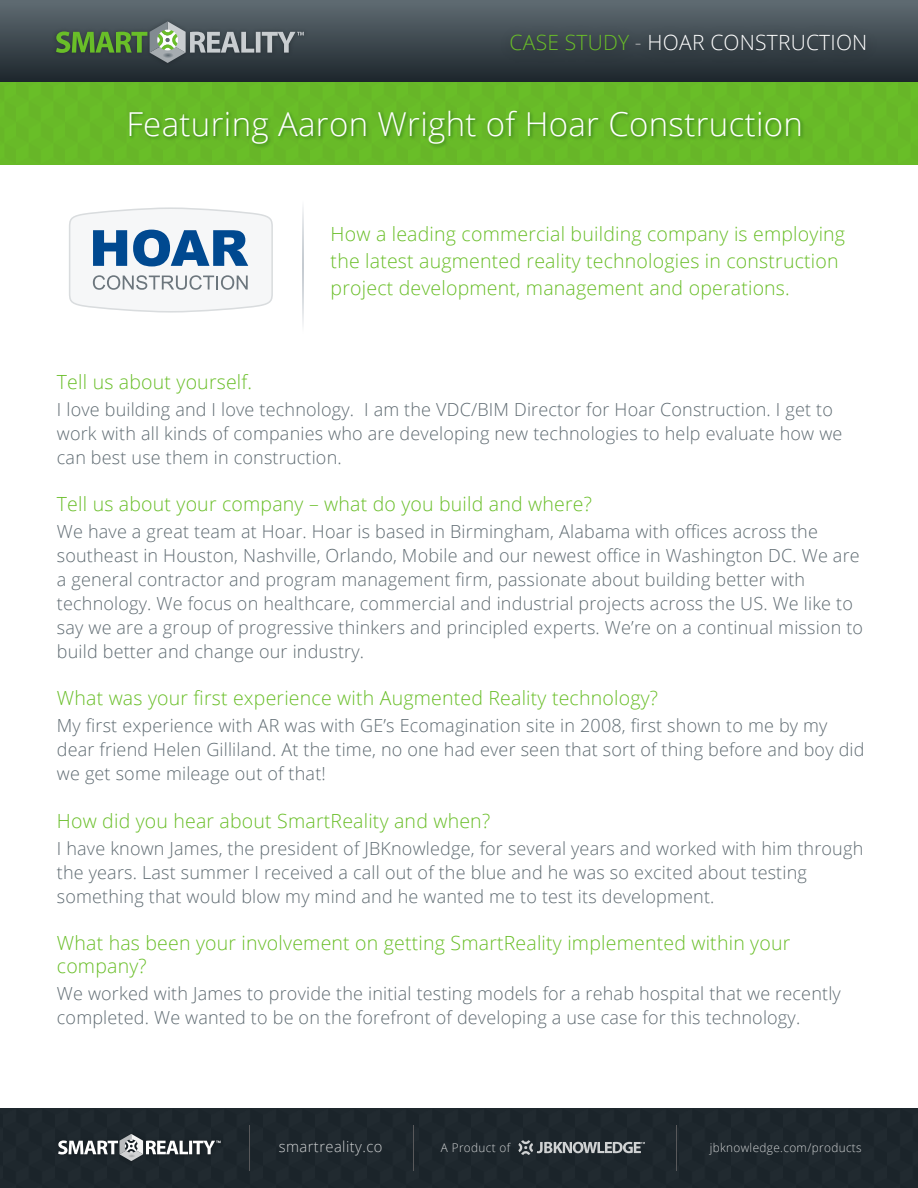
<style>
.page{position:relative;width:918px;height:1188px;background:#fff}
.page>*{position:absolute;margin:0;border:0;box-sizing:border-box;transform-origin:0 0}
.t1{font:300 33px "Open Sans";letter-spacing:.01em;color:#fff}
.t2{font:300 21px "Open Sans";letter-spacing:.01em;color:#fff}
.t3{font:300 19.5px/27px "Open Sans";letter-spacing:.01em;color:#69be28}
.t4{font:300 18px/24px "Open Sans";letter-spacing:.01em;color:#5f6b72}
.t5{font:300 15px "Open Sans";letter-spacing:.03em;color:#d0d2d3}
.t6{font:300 12px "Open Sans";letter-spacing:.03em;color:#d0d2d3}
.s1{color:#69be28}
.s2{color:#bbbdbf}
</style>
<div class="page">
<div style="left:0;top:70px;width:918px;height:94px;background:#68ba28"></div>
<svg style="left:302px;top:207px;width:2px;height:118px"></svg>
<div style="left:0;top:0;width:918px;height:82px;background:linear-gradient(to bottom,#606c73,#1e272d)"></div>
<img style="left:492px;top:15px;width:394px;height:60px">
<img style="left:129px;top:111px;width:675px;height:36px">
<img style="left:50px;top:15px;width:261px;height:55px">
<svg style="left:56px;top:21px;width:248px;height:42px;background:#5a6c60"></svg>
<svg style="left:69px;top:207px;width:204px;height:106px"></svg>
<div style="left:0;top:1108px;width:918px;height:80px;background:#1e272d"></div>
<svg style="left:518px;top:1140px;width:127px;height:15px"></svg>
<svg style="left:58px;top:1134px;width:163px;height:27px"></svg>
<hr style="left:249px;top:1126px;width:1px;height:45px;background:#59595b">
<hr style="left:413px;top:1126px;width:1px;height:45px;background:#59595b">
<hr style="left:676px;top:1126px;width:1px;height:45px;background:#59595b">
<p class="t2" style="left:510px;top:28px;width:359px"><span class="s1">CASE STUDY</span> <span class="s2">-</span> HOAR CONSTRUCTION</p>
<h1 class="t1" style="left:126px;top:101px;width:678px">Featuring Aaron Wright of Hoar Construction</h1>
<p class="t3" style="left:331px;top:220px;width:516px">How a leading commercial building company is employing the latest augmented reality technologies in construction project development, management and operations.</p>
<p class="t3" style="left:57px;top:368px;width:197px">Tell us about yourself.</p>
<p class="t4" style="left:57px;top:397px;width:787px">I love building and I love technology. I am the VDC/BIM Director for Hoar Construction. I get to work with all kinds of companies who are developing new technologies to help evaluate how we can best use them in construction.</p>
<p class="t3" style="left:57px;top:490px;width:537px">Tell us about your company – what do you build and where?</p>
<p class="t4" style="left:57px;top:519px;width:808px">We have a great team at Hoar. Hoar is based in Birmingham, Alabama with offices across the southeast in Houston, Nashville, Orlando, Mobile and our newest office in Washington DC. We are a general contractor and program management firm, passionate about building better with technology. We focus on healthcare, commercial and industrial projects across the US. We like to say we are a group of progressive thinkers and principled experts. We’re on a continual mission to build better and change our industry.</p>
<p class="t3" style="left:57px;top:684px;width:603px">What was your first experience with Augmented Reality technology?</p>
<p class="t4" style="left:57px;top:713px;width:809px">My first experience with AR was with GE’s Ecomagination site in 2008, first shown to me by my dear friend Helen Gilliland. At the time, no one had ever seen that sort of thing before and boy did we get some mileage out of that!</p>
<p class="t3" style="left:57px;top:807px;width:435px">How did you hear about SmartReality and when?</p>
<p class="t4" style="left:57px;top:836px;width:808px">I have known James, the president of JBKnowledge, for several years and worked with him through the years. Last summer I received a call out of the blue and he was so excited about testing something that would blow my mind and he wanted me to test its development.</p>
<p class="t3" style="left:57px;top:931px;width:735px;line-height:23.4px">What has been your involvement on getting SmartReality implemented within your company?</p>
<p class="t4" style="left:57px;top:981px;width:785px">We worked with James to provide the initial testing models for a rehab hospital that we recently completed. We wanted to be on the forefront of developing a use case for this technology.</p>
<p class="t5" style="left:279px;top:1136px;width:105px">smartreality.co</p>
<p class="t6" style="left:441px;top:1139px;width:71px">A Product of</p>
<p class="t6" style="left:710px;top:1139px;width:154px">jbknowledge.com/products</p>
</div>
